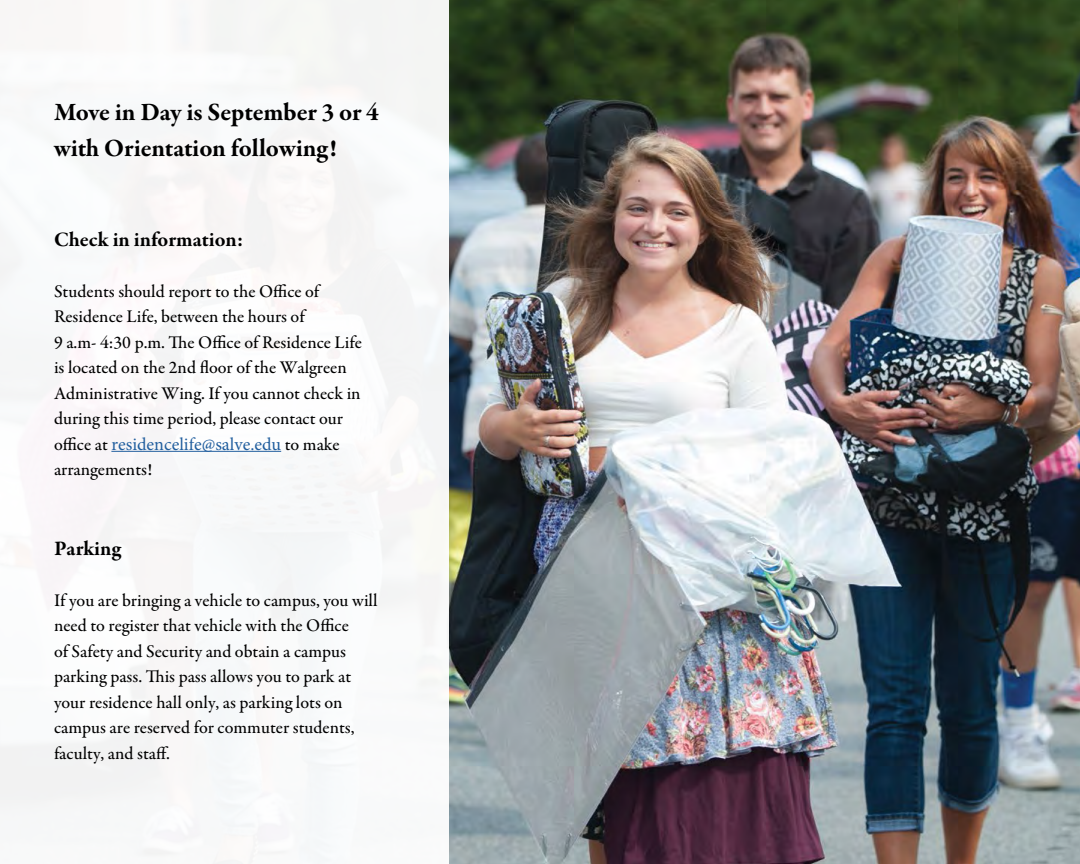
<style>
.page{position:relative;width:1080px;height:864px;background:#fff}
.page>*{position:absolute;margin:0;border:0;box-sizing:border-box;transform-origin:0 0}
.t1{font:700 25.5px/36px "Garamond Premr Pro";letter-spacing:-.01em;color:#000}
.Paragraph_Style_1{font:700 21px "Garamond Premr Pro";color:#000}
.t2{font:500 18px/25.5px "Garamond Premr Pro";color:#000}
.s1{font-family:"Minion Pro";font-weight:400;color:#215e9e}
</style>
<div class="page">
<img style="left:449px;top:0;width:631px;height:864px">
<hr style="left:111px;top:451px;width:170px;height:1px;background:#215e9e">
<p class="t1" style="left:54px;top:94px;width:327px">Move in Day is September 3 or 4 with Orientation following!</p>
<p class="Paragraph_Style_1" style="left:54px;top:226px;width:191px">Check in information:</p>
<p class="t2" style="left:54px;top:279px;width:267px">Students should report to the Office of<br>Residence Life, between the hours of</p>
<p class="t2" style="left:54px;top:330px;width:309px">9 a.m- 4:30 p.m. The Office of Residence Life is located on the 2nd floor of the Walgreen Administrative Wing. If you cannot check in during this time period, please contact our office at <span class="s1">residencelife@salve.edu</span> to make arrangements!</p>
<p class="Paragraph_Style_1" style="left:54px;top:535px;width:69px">Parking</p>
<p class="t2" style="left:54px;top:588px;width:325px">If you are bringing a vehicle to campus, you will need to register that vehicle with the Office<br>of Safety and Security and obtain a campus parking pass. This pass allows you to park at your residence hall only, as parking lots on campus are reserved for commuter students, faculty, and staff.</p>
</div>
